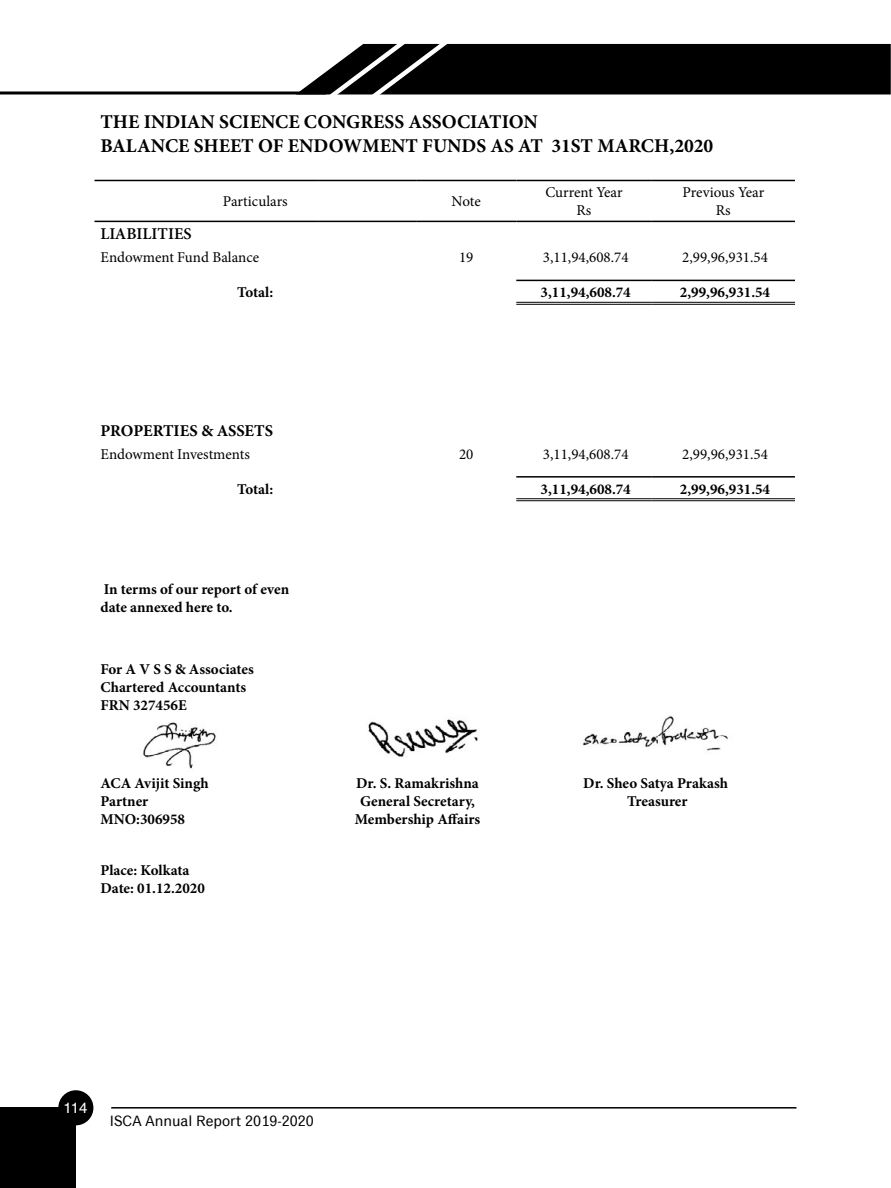
<style>
.page{position:relative;width:891px;height:1188px;background:#fff}
.page>*{position:absolute;margin:0;border:0;box-sizing:border-box;transform-origin:0 0}
.t1{font:700 19.5px/23.4px "Minion Pro";color:#000}
.t2{font:700 16.5px "Minion Pro";letter-spacing:-.005em;color:#000}
.t3{font:600 16.5px "Minion Pro";color:#000}
.t4{font:700 15px/18px "Minion Pro";color:#000}
.t5{font:15px/18px "Minion Pro";color:#000;text-align:center}
.t6{font:15px "Classic Grotesque Pro";color:#000}
.t7{font:15px "Helvetica";color:#fff}
</style>
<div class="page">
<hr style="left:0;top:92px;width:326px;height:2px;background:#000">
<svg style="left:296px;top:43px;width:595px;height:52px;background:#1c1c1c"></svg>
<img style="left:368px;top:719px;width:110px;height:38px">
<img style="left:143px;top:722px;width:73px;height:47px">
<img style="left:582px;top:716px;width:146px;height:35px">
<hr style="left:94px;top:180px;width:225px;height:1px;background:#000">
<hr style="left:319px;top:180px;width:97px;height:1px;background:#000">
<hr style="left:416px;top:180px;width:100px;height:1px;background:#000">
<hr style="left:516px;top:180px;width:136px;height:1px;background:#000">
<hr style="left:652px;top:180px;width:143px;height:1px;background:#000">
<hr style="left:94px;top:221px;width:225px;height:1px;background:#000">
<hr style="left:319px;top:221px;width:97px;height:1px;background:#000">
<hr style="left:416px;top:221px;width:100px;height:1px;background:#000">
<hr style="left:516px;top:221px;width:136px;height:1px;background:#000">
<hr style="left:652px;top:221px;width:143px;height:1px;background:#000">
<hr style="left:516px;top:280px;width:136px;height:1px;background:#000">
<hr style="left:652px;top:280px;width:143px;height:1px;background:#000">
<hr style="left:516px;top:302px;width:136px;height:1px;background:#000">
<hr style="left:516px;top:304px;width:136px;height:1px;background:#000">
<hr style="left:652px;top:302px;width:143px;height:1px;background:#000">
<hr style="left:652px;top:304px;width:143px;height:1px;background:#000">
<hr style="left:516px;top:498px;width:136px;height:1px;background:#000">
<hr style="left:516px;top:500px;width:136px;height:1px;background:#000">
<hr style="left:652px;top:498px;width:143px;height:1px;background:#000">
<hr style="left:652px;top:500px;width:143px;height:1px;background:#000">
<hr style="left:516px;top:476px;width:136px;height:2px;background:#000">
<hr style="left:652px;top:476px;width:143px;height:2px;background:#000">
<div style="left:0;top:1108px;width:76px;height:80px;background:#000"></div>
<div style="left:59px;top:1091px;width:34px;height:34px;background:#000;border-radius:50%"></div>
<div style="left:58px;top:1090px;width:35px;height:35px;border:2px solid #000;border-radius:50%"></div>
<hr style="left:111px;top:1107px;width:685px;height:2px;background:#000">
<h1 class="t1" style="left:100px;top:110px;width:614px">THE INDIAN SCIENCE CONGRESS ASSOCIATION<br>BALANCE SHEET OF ENDOWMENT FUNDS AS AT 31ST MARCH,2020</h1>
<p class="t5" style="left:223px;top:193px;width:66px">Particulars</p>
<p class="t5" style="left:452px;top:193px;width:31px">Note</p>
<p class="t5" style="left:545px;top:184px;width:79px">Current Year<br>Rs</p>
<p class="t5" style="left:683px;top:184px;width:83px">Previous Year<br>Rs</p>
<p class="t3" style="left:100px;top:223px;width:93px">LIABILITIES</p>
<p class="t5" style="left:100px;top:249px;width:160px">Endowment Fund Balance</p>
<p class="t5" style="left:459px;top:249px;width:16px">19</p>
<p class="t5" style="left:543px;top:249px;width:87px">3,11,94,608.74</p>
<p class="t5" style="left:682px;top:249px;width:87px">2,99,96,931.54</p>
<p class="t4" style="left:237px;top:283px;width:37px">Total:</p>
<p class="t4" style="left:541px;top:283px;width:92px">3,11,94,608.74</p>
<p class="t4" style="left:680px;top:283px;width:92px">2,99,96,931.54</p>
<p class="t2" style="left:100px;top:419px;width:174px">PROPERTIES &amp; ASSETS</p>
<p class="t5" style="left:100px;top:445px;width:151px">Endowment Investments</p>
<p class="t5" style="left:459px;top:445px;width:16px">20</p>
<p class="t5" style="left:543px;top:445px;width:87px">3,11,94,608.74</p>
<p class="t5" style="left:682px;top:445px;width:87px">2,99,96,931.54</p>
<p class="t4" style="left:237px;top:480px;width:37px">Total:</p>
<p class="t4" style="left:541px;top:480px;width:92px">3,11,94,608.74</p>
<p class="t4" style="left:680px;top:480px;width:92px">2,99,96,931.54</p>
<p class="t4" style="left:100px;top:580px;width:190px">In terms of our report of even date annexed here to.</p>
<p class="t4" style="left:100px;top:660px;width:155px">For A V S S &amp; Associates<br>Chartered Accountants<br>FRN 327456E</p>
<p class="t4" style="left:100px;top:774px;width:110px">ACA Avijit Singh<br>Partner<br>MNO:306958</p>
<p class="t4" style="left:355px;top:774px;width:127px;text-align:center">Dr. S. Ramakrishna<br>General Secretary,<br>Membership Affairs</p>
<p class="t4" style="left:583px;top:774px;width:146px;text-align:center">Dr. Sheo Satya Prakash<br>Treasurer</p>
<p class="t4" style="left:100px;top:861px;width:106px">Place: Kolkata<br>Date: 01.12.2020</p>
<p class="t7" style="left:63px;top:1096px;width:25px">114</p>
<p class="t6" style="left:110px;top:1112px;width:205px">ISCA Annual Report 2019-2020</p>
</div>
